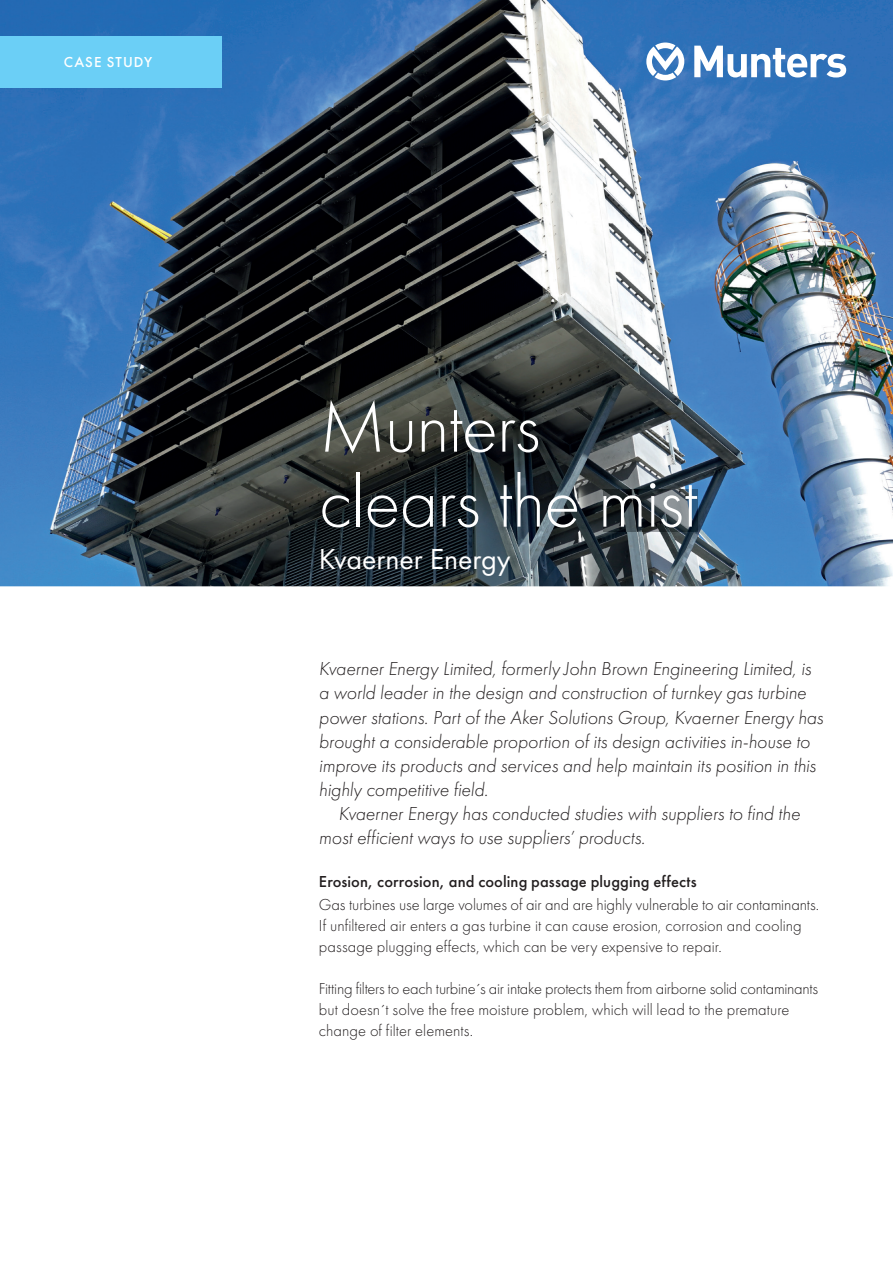
<style>
.page{position:relative;width:893px;height:1263px;background:#fff}
.page>*{position:absolute;margin:0;border:0;box-sizing:border-box;transform-origin:0 0}
.t1{font:75px/75px "Futura PT Light";letter-spacing:-.015em;color:#fff}
.t2{font:30px "Futura PT";letter-spacing:-.005em;color:#fff}
.t3{font:italic 19.5px/24px "Futura PT Light";letter-spacing:-.005em;color:#231f20}
.t4{font:16.5px/21px "Futura PT Light";color:#231f20}
.t5{font:16.5px "Futura PT Medium";letter-spacing:.005em;color:#231f20}
.t6{font:15px "Futura PT Medium";letter-spacing:.07em;color:#fff}
</style>
<div class="page">
<img style="left:0;top:0;width:893px;height:586px">
<div style="left:0;top:36px;width:221px;height:51px;background:#6bcff6"></div>
<img style="left:604px;top:489px;width:93px;height:42px">
<svg style="left:694px;top:46px;width:152px;height:31px"></svg>
<svg style="left:646px;top:43px;width:38px;height:37px"></svg>
<p class="t6" style="left:64px;top:53px;width:90px">CASE STUDY</p>
<h1 class="t1" style="left:319px;top:390px;width:380px">Munters clears the mist</h1>
<h2 class="t2" style="left:319px;top:541px;width:193px">Kvaerner Energy</h2>
<p class="t3" style="left:319px;top:657px;width:506px">Kvaerner Energy Limited, formerly John Brown Engineering Limited, is a world leader in the design and construction of turnkey gas turbine power stations. Part of the Aker Solutions Group, Kvaerner Energy has brought a considerable proportion of its design activities in-house to improve its products and services and help maintain its position in this highly competitive field.</p>
<p class="t3" style="left:319px;top:801px;width:483px;text-indent:20px">Kvaerner Energy has conducted studies with suppliers to find the most efficient ways to use suppliers’ products.</p>
<p class="t5" style="left:319px;top:871px;width:379px">Erosion, corrosion, and cooling passage plugging effects</p>
<p class="t4" style="left:319px;top:894px;width:502px">Gas turbines use large volumes of air and are highly vulnerable to air contaminants.<br>If unfiltered air enters a gas turbine it can cause erosion, corrosion and cooling passage plugging effects, which can be very expensive to repair.</p>
<p class="t4" style="left:319px;top:978px;width:501px">Fitting filters to each turbine´s air intake protects them from airborne solid contaminants but doesn´t solve the free moisture problem, which will lead to the premature change of filter elements.</p>
</div>
